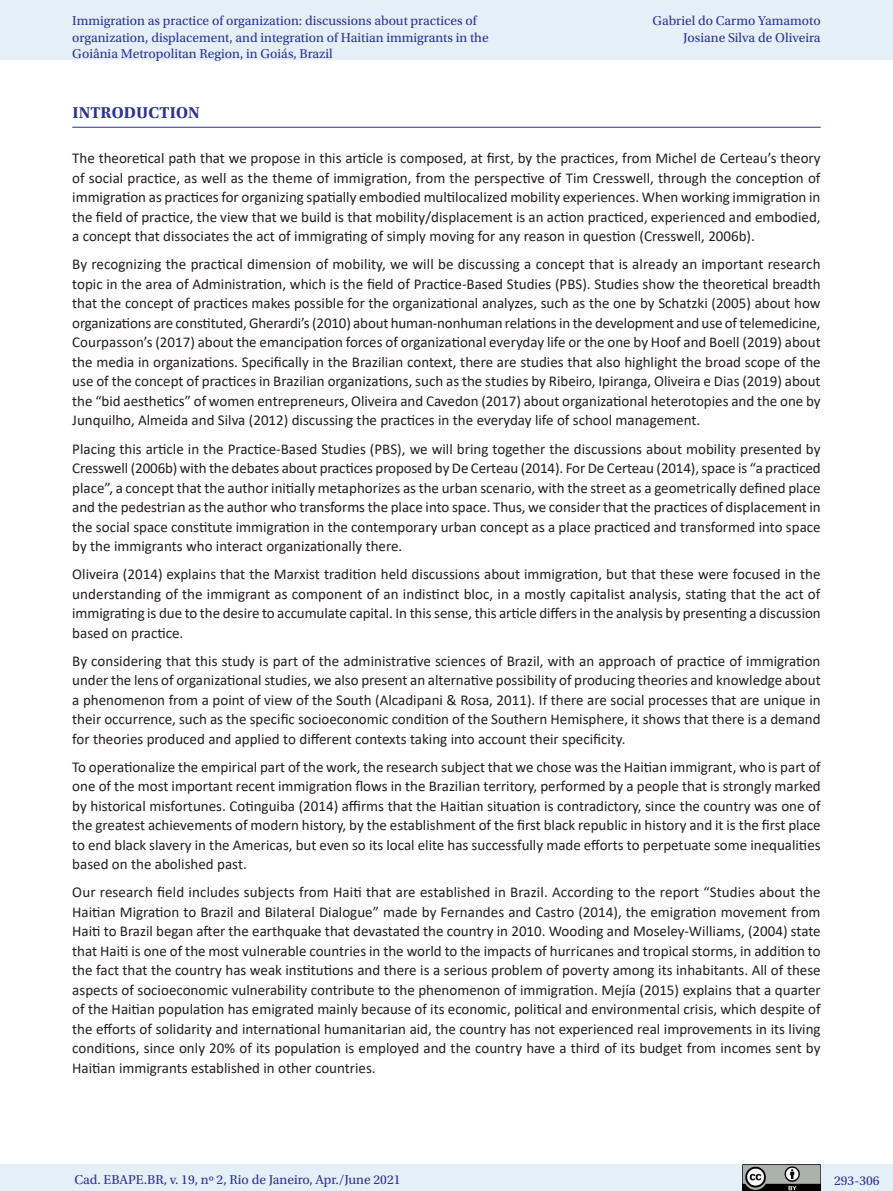
<style>
.page{position:relative;width:893px;height:1191px;background:#fff}
.page>*{position:absolute;margin:0;border:0;box-sizing:border-box;transform-origin:0 0}
._07_1_sub_1{font:700 16.5px "Utopia Std";letter-spacing:.01em;color:#2b3393}
._06_0_texto{font:15px/19.5px "Calibri";color:#231f20;text-align:justify}
.t1{font:13.5px/16.5px "Utopia Std";color:#2b3393}
</style>
<div class="page">
<div style="left:0;top:0;width:893px;height:60px;background:#e4eff8"></div>
<div style="left:0;top:1164px;width:893px;height:27px;background:#e4eff8"></div>
<img style="left:743px;top:1164px;width:78px;height:27px">
<hr style="left:72px;top:127px;width:749px;height:1px;background:#2b3393">
<p class="t1" style="left:72px;top:13px;width:418px">Immigration as practice of organization: discussions about practices of organization, displacement, and integration of Haitian immigrants in the<br>Goiânia Metropolitan Region, in Goiás, Brazil</p>
<p class="t1" style="left:653px;top:13px;width:170px;text-align:right">Gabriel do Carmo Yamamoto<br>Josiane Silva de Oliveira</p>
<p class="_07_1_sub_1" style="left:72px;top:103px;width:129px">INTRODUCTION</p>
<p class="_06_0_texto" style="left:72px;top:148px;width:750px">The theoretical path that we propose in this article is composed, at first, by the practices, from Michel de Certeau’s theory of social practice, as well as the theme of immigration, from the perspective of Tim Cresswell, through the conception of immigration as practices for organizing spatially embodied multilocalized mobility experiences. When working immigration in the field of practice, the view that we build is that mobility/displacement is an action practiced, experienced and embodied, a concept that dissociates the act of immigrating of simply moving for any reason in question (Cresswell, 2006b).</p>
<p class="_06_0_texto" style="left:72px;top:254px;width:750px">By recognizing the practical dimension of mobility, we will be discussing a concept that is already an important research topic in the area of Administration, which is the field of Practice-Based Studies (PBS). Studies show the theoretical breadth that the concept of practices makes possible for the organizational analyzes, such as the one by Schatzki (2005) about how organizations are constituted, Gherardi’s (2010) about human-nonhuman relations in the development and use of telemedicine, Courpasson’s (2017) about the emancipation forces of organizational everyday life or the one by Hoof and Boell (2019) about the media in organizations. Specifically in the Brazilian context, there are studies that also highlight the broad scope of the use of the concept of practices in Brazilian organizations, such as the studies by Ribeiro, Ipiranga, Oliveira e Dias (2019) about the “bid aesthetics” of women entrepreneurs, Oliveira and Cavedon (2017) about organizational heterotopies and the one by Junquilho, Almeida and Silva (2012) discussing the practices in the everyday life of school management.</p>
<p class="_06_0_texto" style="left:72px;top:438px;width:750px">Placing this article in the Practice-Based Studies (PBS), we will bring together the discussions about mobility presented by Cresswell (2006b) with the debates about practices proposed by De Certeau (2014). For De Certeau (2014), space is “a practiced place”, a concept that the author initially metaphorizes as the urban scenario, with the street as a geometrically defined place and the pedestrian as the author who transforms the place into space. Thus, we consider that the practices of displacement in the social space constitute immigration in the contemporary urban concept as a place practiced and transformed into space by the immigrants who interact organizationally there.</p>
<p class="_06_0_texto" style="left:72px;top:564px;width:750px">Oliveira (2014) explains that the Marxist tradition held discussions about immigration, but that these were focused in the understanding of the immigrant as component of an indistinct bloc, in a mostly capitalist analysis, stating that the act of immigrating is due to the desire to accumulate capital. In this sense, this article differs in the analysis by presenting a discussion based on practice.</p>
<p class="_06_0_texto" style="left:72px;top:650px;width:750px">By considering that this study is part of the administrative sciences of Brazil, with an approach of practice of immigration under the lens of organizational studies, we also present an alternative possibility of producing theories and knowledge about a phenomenon from a point of view of the South (Alcadipani &amp; Rosa, 2011). If there are social processes that are unique in their occurrence, such as the specific socioeconomic condition of the Southern Hemisphere, it shows that there is a demand for theories produced and applied to different contexts taking into account their specificity.</p>
<p class="_06_0_texto" style="left:72px;top:756px;width:750px">To operationalize the empirical part of the work, the research subject that we chose was the Haitian immigrant, who is part of one of the most important recent immigration flows in the Brazilian territory, performed by a people that is strongly marked by historical misfortunes. Cotinguiba (2014) affirms that the Haitian situation is contradictory, since the country was one of the greatest achievements of modern history, by the establishment of the first black republic in history and it is the first place to end black slavery in the Americas, but even so its local elite has successfully made efforts to perpetuate some inequalities based on the abolished past.</p>
<p class="_06_0_texto" style="left:72px;top:882px;width:750px">Our research field includes subjects from Haiti that are established in Brazil. According to the report “Studies about the Haitian Migration to Brazil and Bilateral Dialogue” made by Fernandes and Castro (2014), the emigration movement from Haiti to Brazil began after the earthquake that devastated the country in 2010. Wooding and Moseley-Williams, (2004) state that Haiti is one of the most vulnerable countries in the world to the impacts of hurricanes and tropical storms, in addition to the fact that the country has weak institutions and there is a serious problem of poverty among its inhabitants. All of these aspects of socioeconomic vulnerability contribute to the phenomenon of immigration. Mejía (2015) explains that a quarter of the Haitian population has emigrated mainly because of its economic, political and environmental crisis, which despite of the efforts of solidarity and international humanitarian aid, the country has not experienced real improvements in its living conditions, since only 20% of its population is employed and the country have a third of its budget from incomes sent by Haitian immigrants established in other countries.</p>
<p class="t1" style="left:74px;top:1171px;width:328px">Cad. EBAPE.BR, v. 19, nº 2, Rio de Janeiro, Apr./June 2021</p>
<p class="t1" style="left:834px;top:1172px;width:47px">293-306</p>
</div>
